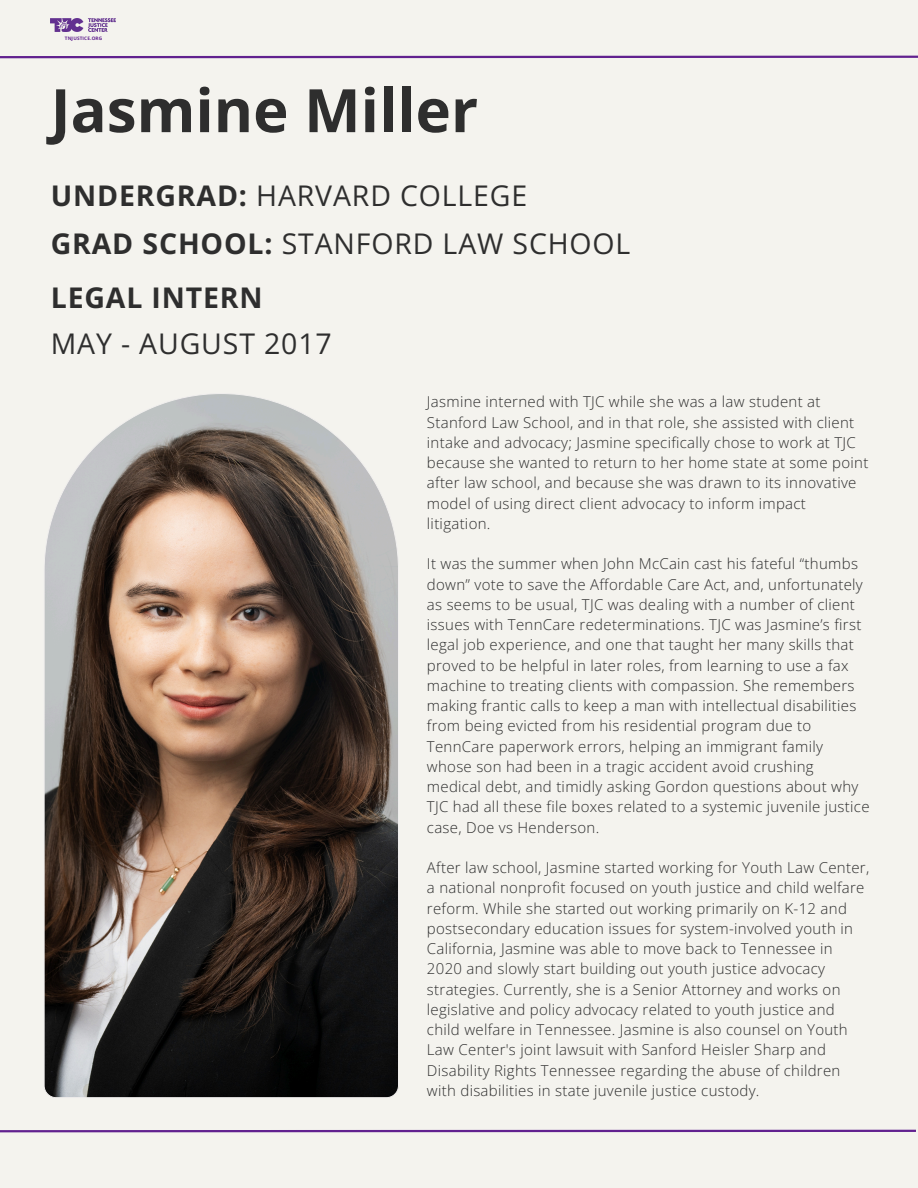
<style>
.page{position:relative;width:918px;height:1188px;background:#f4f3ee}
.page>*{position:absolute;margin:0;border:0;box-sizing:border-box;transform-origin:0 0}
.t1{font:700 60px "Open Sans";color:#2e2e2e}
.t2{font:28.5px/46.3px "Open Sans";letter-spacing:.03em;color:#2e2e2e}
.t3{font:300 15px/20.2px "Open Sans";letter-spacing:.02em;color:#2e2e2e}
.t4{font:700 4.65px "Open Sans";letter-spacing:.03em;color:#61218f}
.s1{font-weight:700}
</style>
<div class="page">
<svg style="left:44px;top:394px;width:355px;height:704px;background:#6b5e55"></svg>
<hr style="left:0;top:1130px;width:916px;height:2px;background:#61218f">
<hr style="left:0;top:56px;width:918px;height:2px;background:#61218f">
<img style="left:51px;top:18px;width:65px;height:14px">
<h3 class="t4" style="left:65px;top:35px;width:39px">TNJUSTICE.ORG</h3>
<p class="t1" style="left:51px;top:68px;width:429px">Jasmine Miller</p>
<p class="t2" style="left:51px;top:171px;width:478px"><span class="s1">UNDERGRAD:</span> HARVARD COLLEGE</p>
<h3 class="t2" style="left:51px;top:219px;width:581px"><span class="s1">GRAD SCHOOL:</span> STANFORD LAW SCHOOL</h3>
<h1 class="t2" style="left:51px;top:274px;width:283px"><span class="s1">LEGAL INTERN<br></span>MAY - AUGUST 2017</h1>
<h2 class="t3" style="left:427px;top:391px;width:443px">Jasmine interned with TJC while she was a law student at Stanford Law School, and in that role, she assisted with client intake and advocacy; Jasmine specifically chose to work at TJC because she wanted to return to her home state at some point after law school, and because she was drawn to its innovative model of using direct client advocacy to inform impact litigation.</h2>
<h2 class="t3" style="left:427px;top:553px;width:444px">It was the summer when John McCain cast his fateful “thumbs down” vote to save the Affordable Care Act, and, unfortunately as seems to be usual, TJC was dealing with a number of client issues with TennCare redeterminations. TJC was Jasmine’s first legal job experience, and one that taught her many skills that proved to be helpful in later roles, from learning to use a fax machine to treating clients with compassion. She remembers making frantic calls to keep a man with intellectual disabilities from being evicted from his residential program due to TennCare paperwork errors, helping an immigrant family whose son had been in a tragic accident avoid crushing medical debt, and timidly asking Gordon questions about why TJC had all these file boxes related to a systemic juvenile justice case, Doe vs Henderson.</h2>
<h2 class="t3" style="left:427px;top:857px;width:444px">After law school, Jasmine started working for Youth Law Center, a national nonprofit focused on youth justice and child welfare reform. While she started out working primarily on K-12 and postsecondary education issues for system-involved youth in California, Jasmine was able to move back to Tennessee in 2020 and slowly start building out youth justice advocacy strategies. Currently, she is a Senior Attorney and works on legislative and policy advocacy related to youth justice and child welfare in Tennessee. Jasmine is also counsel on Youth Law Center's joint lawsuit with Sanford Heisler Sharp and Disability Rights Tennessee regarding the abuse of children with disabilities in state juvenile justice custody.</h2>
</div>
